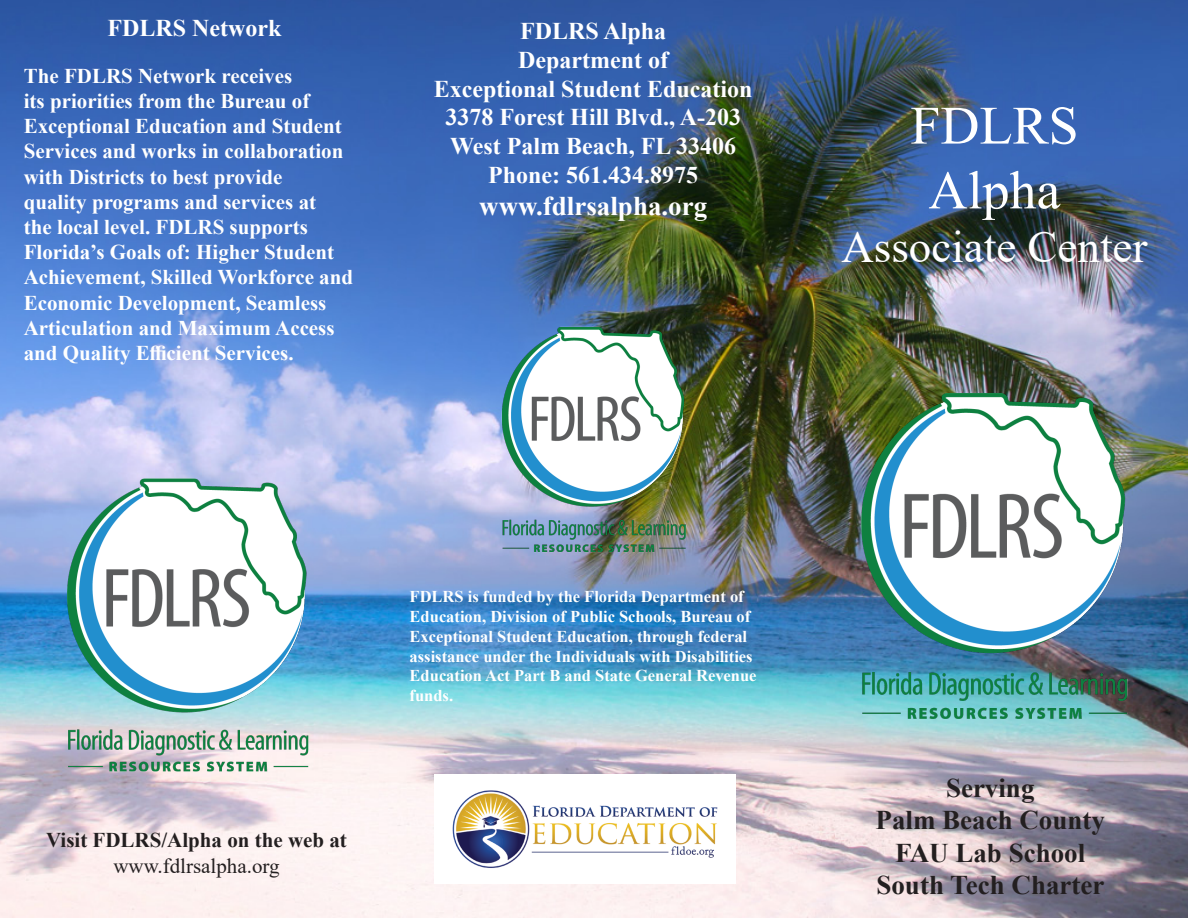
<style>
.page{position:relative;width:1188px;height:918px;background:#fff}
.page>*{position:absolute;margin:0;border:0;box-sizing:border-box;transform-origin:0 0}
.t1{font:54px "Times New Roman";color:#fff}
.t2{font:45px "Times New Roman";color:#fff}
.t3{font:700 27px "Times New Roman";color:#231f20}
.t4{font:700 27px "Times New Roman";color:#fff}
.t5{font:700 24px "Times New Roman";color:#fff}
.t6{font:700 21px/25.2px "Times New Roman";color:#fff}
.t7{font:700 21px "Times New Roman";color:#231f20}
.t8{font:21px "Times New Roman";color:#231f20}
.t9{font:700 16.5px/19.8px "Times New Roman";color:#fff}
</style>
<div class="page">
<img style="left:0;top:0;width:1188px;height:918px">
<img style="left:434px;top:775px;width:301px;height:108px">
<img style="left:67px;top:472px;width:242px;height:306px">
<img style="left:501px;top:323px;width:186px;height:233px">
<img style="left:860px;top:387px;width:269px;height:339px">
<p class="t5" style="left:107px;top:11px;width:175px">FDLRS Network</p>
<p class="t6" style="left:24px;top:62px;width:331px">The FDLRS Network receives<br>its priorities from the Bureau of Exceptional Education and Student Services and works in collaboration with Districts to best provide<br>quality programs and services at<br>the local level. FDLRS supports Florida’s Goals of: Higher Student Achievement, Skilled Workforce and Economic Development, Seamless Articulation and Maximum Access and Quality Efficient Services.</p>
<p class="t5" style="left:520px;top:14px;width:148px">FDLRS Alpha</p>
<p class="t5" style="left:518px;top:42px;width:151px">Department of</p>
<p class="t5" style="left:434px;top:71px;width:320px">Exceptional Student Education</p>
<p class="t5" style="left:445px;top:100px;width:297px">3378 Forest Hill Blvd., A-203</p>
<p class="t5" style="left:450px;top:129px;width:287px">West Palm Beach, FL 33406</p>
<p class="t5" style="left:488px;top:158px;width:211px">Phone: 561.434.8975</p>
<p class="t4" style="left:479px;top:187px;width:230px">www.fdlrsalpha.org</p>
<p class="t1" style="left:910px;top:87px;width:170px">FDLRS</p>
<p class="t1" style="left:929px;top:152px;width:133px">Alpha</p>
<p class="t2" style="left:841px;top:216px;width:308px">Associate Center</p>
<p class="t7" style="left:46px;top:825px;width:302px">Visit FDLRS/Alpha on the web at</p>
<p class="t8" style="left:113px;top:851px;width:168px">www.fdlrsalpha.org</p>
<p class="t9" style="left:410px;top:586px;width:348px">FDLRS is funded by the Florida Department of Education, Division of Public Schools, Bureau of Exceptional Student Education, through federal assistance under the Individuals with Disabilities Education Act Part B and State General Revenue funds.</p>
<p class="t3" style="left:946px;top:768px;width:90px">Serving</p>
<p class="t3" style="left:876px;top:801px;width:231px">Palm Beach County</p>
<p class="t3" style="left:895px;top:833px;width:192px">FAU Lab School</p>
<p class="t3" style="left:876px;top:866px;width:230px">South Tech Charter</p>
</div>
